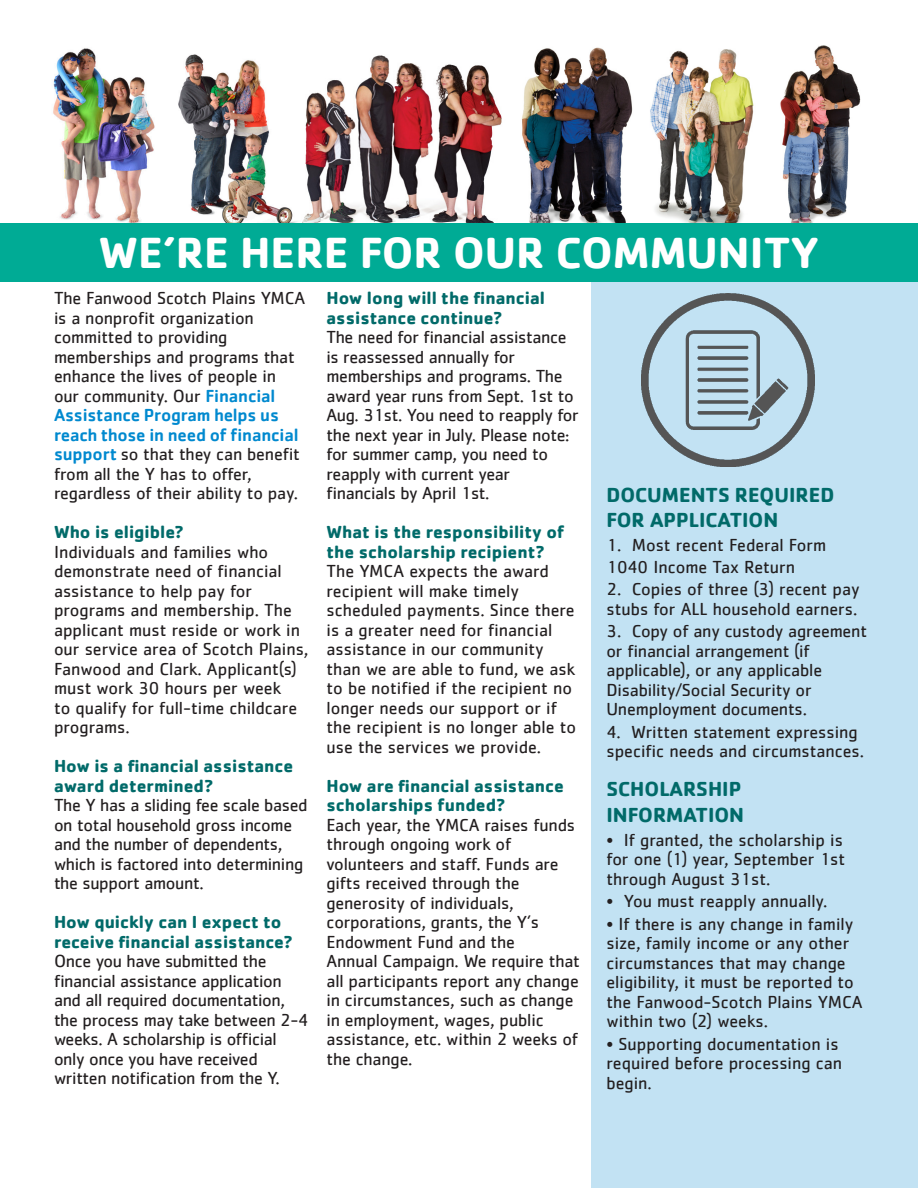
<style>
.page{position:relative;width:918px;height:1188px;background:#fff}
.page>*{position:absolute;margin:0;border:0;box-sizing:border-box;transform-origin:0 0}
.t1{font:700 45px "Cachet";color:#fff}
.t2{font:700 21px/25.2px "Cachet";color:#016a69}
.t3{font:18px/19.5px "Cachet";letter-spacing:-.01em;color:#231f20}
.t4{font:700 18px/19.5px "Cachet";color:#016a69}
.s1{font-weight:500;color:#0089cf}
</style>
<div class="page">
<div style="left:592px;top:272px;width:326px;height:916px;background:#c2e2f3"></div>
<img style="left:302px;top:55px;width:200px;height:168px">
<img style="left:53px;top:48px;width:102px;height:175px">
<img style="left:178px;top:54px;width:119px;height:169px">
<img style="left:522px;top:47px;width:111px;height:176px">
<img style="left:650px;top:49px;width:104px;height:174px">
<img style="left:780px;top:45px;width:81px;height:178px">
<div style="left:0;top:223px;width:918px;height:58px;background:#00ab95"></div>
<img style="left:641px;top:293px;width:173px;height:173px">
<p class="t1" style="left:99px;top:224px;width:722px">WE’RE HERE FOR OUR COMMUNITY</p>
<p class="t3" style="left:54px;top:288px;width:253px">The Fanwood Scotch Plains YMCA is a nonprofit organization committed to providing memberships and programs that enhance the lives of people in our community. Our <span class="s1">Financial<br>Assistance Program helps us reach those in need of financial support</span> so that they can benefit from all the Y has to offer, regardless of their ability to pay.</p>
<p class="t4" style="left:54px;top:522px;width:131px">Who is eligible?</p>
<p class="t3" style="left:54px;top:542px;width:256px">Individuals and families who demonstrate need of financial assistance to help pay for programs and membership. The applicant must reside or work in our service area of Scotch Plains,<br>Fanwood and Clark. Applicant(s) must work 30 hours per week<br>to qualify for full-time childcare programs.</p>
<p class="t4" style="left:54px;top:756px;width:241px">How is a financial assistance award determined?</p>
<p class="t3" style="left:54px;top:795px;width:255px">The Y has a sliding fee scale based on total household gross income and the number of dependents, which is factored into determining the support amount.</p>
<p class="t4" style="left:54px;top:912px;width:240px">How quickly can I expect to receive financial assistance?</p>
<p class="t3" style="left:54px;top:951px;width:256px">Once you have submitted the financial assistance application and all required documentation, the process may take between 2-4 weeks. A scholarship is official only once you have received written notification from the Y.</p>
<p class="t4" style="left:327px;top:288px;width:220px">How long will the financial assistance continue?</p>
<p class="t3" style="left:327px;top:327px;width:254px">The need for financial assistance is reassessed annually for memberships and programs. The award year runs from Sept. 1st to<br>Aug. 31st. You need to reapply for the next year in July. Please note: for summer camp, you need to reapply with current year financials by April 1st.</p>
<p class="t4" style="left:327px;top:522px;width:240px">What is the responsibility of the scholarship recipient?</p>
<p class="t3" style="left:327px;top:561px;width:251px">The YMCA expects the award recipient will make timely scheduled payments. Since there is a greater need for financial assistance in our community than we are able to fund, we ask to be notified if the recipient no longer needs our support or if the recipient is no longer able to use the services we provide.</p>
<p class="t4" style="left:327px;top:775px;width:239px">How are financial assistance scholarships funded?</p>
<p class="t3" style="left:327px;top:815px;width:255px">Each year, the YMCA raises funds through ongoing work of volunteers and staff. Funds are gifts received through the generosity of individuals, corporations, grants, the Y’s<br>Endowment Fund and the<br>Annual Campaign. We require that all participants report any change in circumstances, such as change in employment, wages, public assistance, etc. within 2 weeks of the change.</p>
<p class="t2" style="left:606px;top:482px;width:229px">DOCUMENTS REQUIRED<br>FOR APPLICATION</p>
<p class="t3" style="left:606px;top:534px;width:221px;line-height:21.6px">1. Most recent Federal Form<br>1040 Income Tax Return</p>
<p class="t3" style="left:606px;top:579px;width:255px">2. Copies of three (3) recent pay stubs for ALL household earners.</p>
<p class="t3" style="left:606px;top:621px;width:262px">3. Copy of any custody agreement or financial arrangement (if applicable), or any applicable<br>Disability/Social Security or<br>Unemployment documents.</p>
<p class="t3" style="left:606px;top:722px;width:259px">4. Written statement expressing specific needs and circumstances.</p>
<p class="t2" style="left:606px;top:776px;width:139px">SCHOLARSHIP<br>INFORMATION</p>
<p class="t3" style="left:606px;top:830px;width:240px">• If granted, the scholarship is for one (1) year, September 1st through August 31st.</p>
<p class="t3" style="left:606px;top:891px;width:223px">• You must reapply annually.</p>
<p class="t3" style="left:606px;top:914px;width:258px">• If there is any change in family size, family income or any other circumstances that may change eligibility, it must be reported to the Fanwood-Scotch Plains YMCA within two (2) weeks.</p>
<p class="t3" style="left:606px;top:1034px;width:237px">• Supporting documentation is required before processing can begin.</p>
</div>
